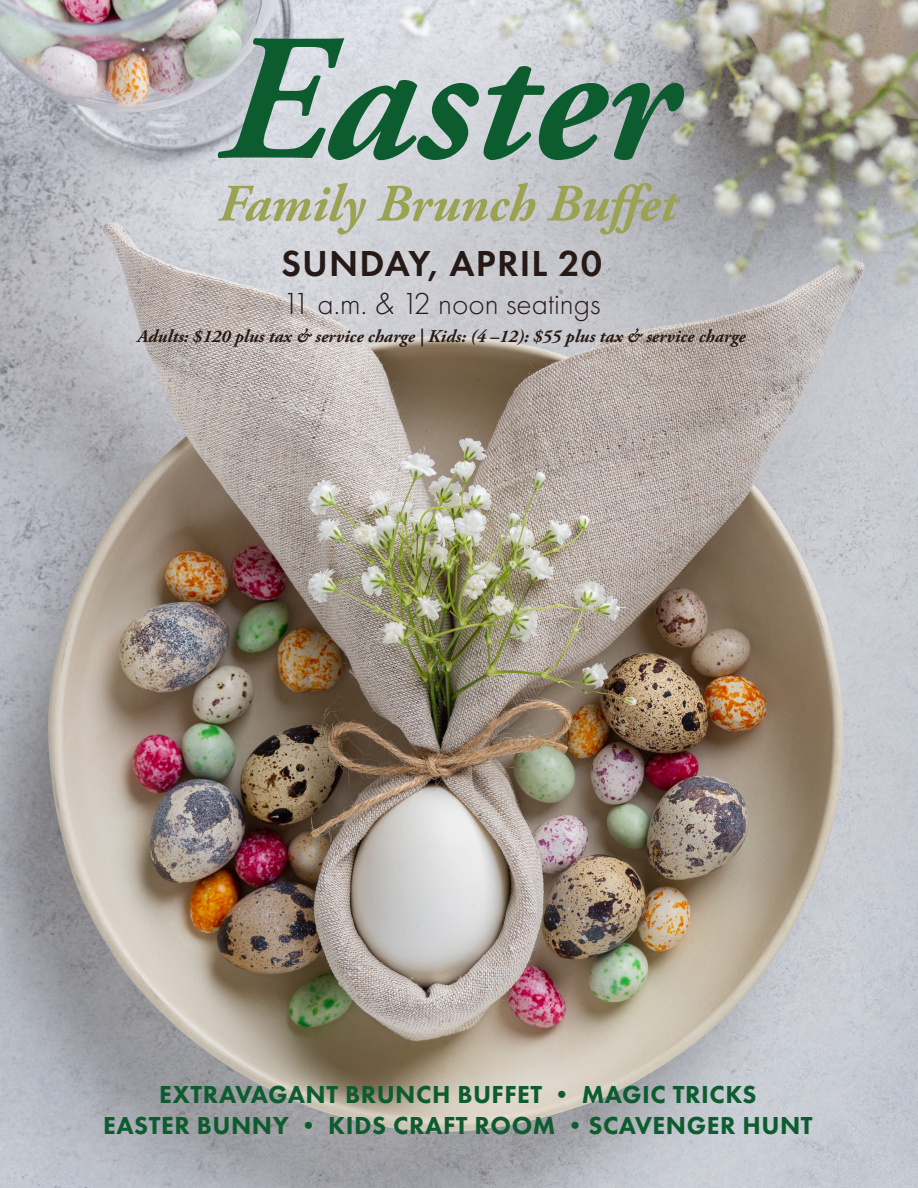
<style>
.page{position:relative;width:918px;height:1188px;background:#fff}
.page>*{position:absolute;margin:0;border:0;box-sizing:border-box;transform-origin:0 0}
.t1{font:italic 700 180px "Adobe Garamond Pro";color:#0d5c2f}
.t2{font:italic 700 52.5px "Adobe Garamond Pro";color:#9ba352}
.t3{font:600 37.5px "Futura PT";letter-spacing:.03em;color:#271915}
.t4{font:300 31.5px "Futura PT";color:#271915}
.t5{font:800 25.5px/30.6px "Futura PT";letter-spacing:.02em;color:#0d5c2f;text-align:center}
.t6{font:italic 700 18px "Adobe Garamond Pro";color:#271915}
</style>
<div class="page">
<img style="left:1px;top:0;width:916px;height:1188px">
<h1 class="t1" style="left:220px;top:-3px;width:457px">Easter</h1>
<h2 class="t2" style="left:218px;top:174px;width:460px">Family Brunch Buffet</h2>
<h3 class="t3" style="left:281px;top:240px;width:323px">SUNDAY, APRIL 20</h3>
<p class="t4" style="left:282px;top:285px;width:320px">11 a.m. &amp; 12 noon seatings</p>
<p class="t6" style="left:137px;top:326px;width:610px">Adults: $120 plus tax &amp; service charge | Kids: (4 –12): $55 plus tax &amp; service charge</p>
<p class="t5" style="left:103px;top:1079px;width:711px">EXTRAVAGANT BRUNCH BUFFET • MAGIC TRICKS<br>EASTER BUNNY • KIDS CRAFT ROOM •SCAVENGER HUNT</p>
</div>
